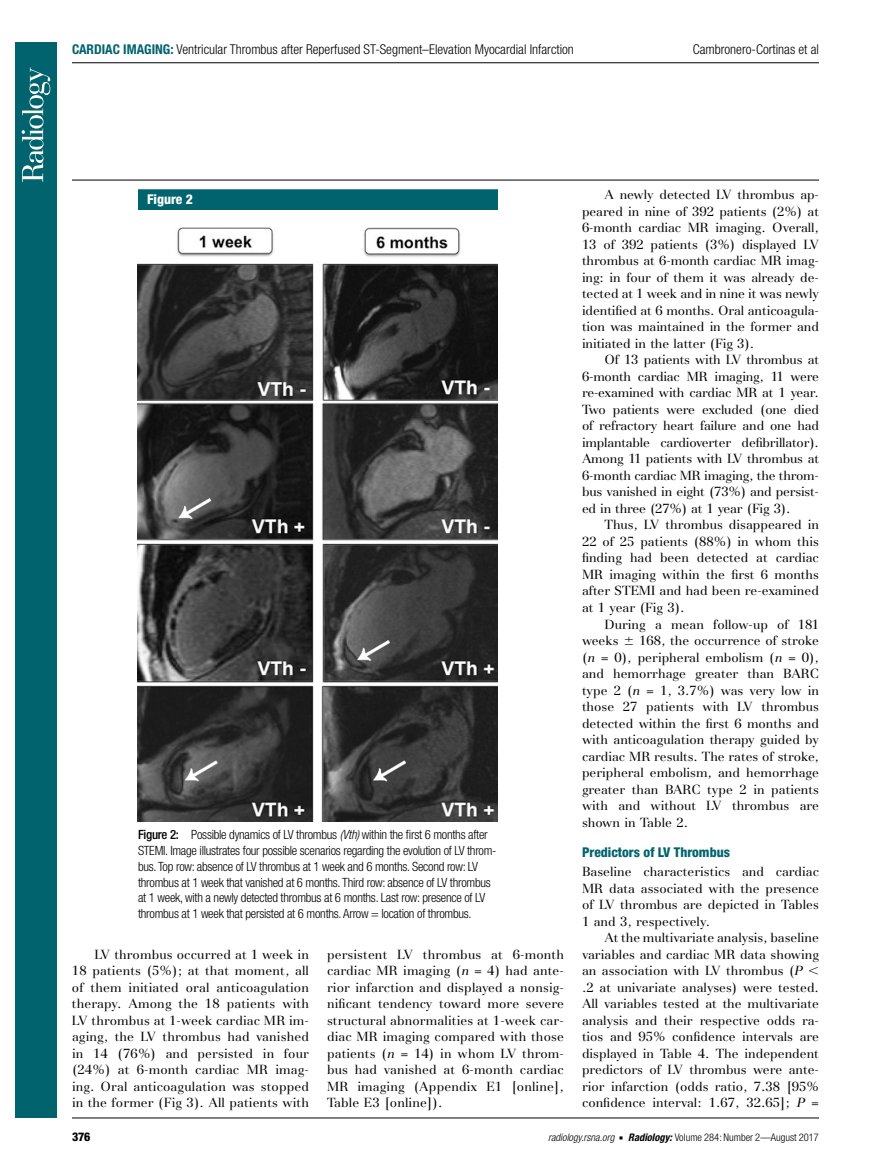
<style>
.page{position:relative;width:891px;height:1175px;background:#fff}
.page>*{position:absolute;margin:0;border:0;box-sizing:border-box;transform-origin:0 0}
.t1{font:300 condensed 13.5px "Helvetica Neue";color:#000}
.t2{font:800 condensed 13.5px "Helvetica Neue";color:#00636d}
.t3{font:800 condensed 13.5px "Helvetica Neue";color:#fff}
.t4{font:13.2px/16.5px "AT Basilia";color:#000;text-align:justify}
.t5{font:300 condensed 12.75px/15.8px "Helvetica Neue";letter-spacing:-.02em;color:#000}
.t6{font:800 condensed 12px "Helvetica Neue";color:#000}
.t7{font:300 condensed 10.5px "Helvetica Neue";color:#000}
.s1{font-weight:700;color:#00636d}
.s2{font-weight:500}
.s3{font-style:italic}
.s4{font-family:"Universal Greekwith Math Pi"}
.s5{font-family:"Universal Newswith Comm Pi";font-weight:400;font-stretch:normal;font-size:6px}
.s6{font-weight:700;font-style:italic}
</style>
<div class="page">
<hr style="left:72px;top:180px;width:747px;height:1px;background:#000">
<hr style="left:72px;top:1117px;width:747px;height:1px;background:#000">
<hr style="left:72px;top:62px;width:747px;height:1px;background:#000">
<div style="left:138px;top:189px;width:360px;height:21px;background:#00636d"></div>
<img style="left:138px;top:227px;width:360px;height:594px">
<div style="left:15px;top:42px;width:42px;height:1075px;background:#00636d"></div>
<svg style="left:22px;top:68px;width:28px;height:114px"></svg>
<p class="t1" style="left:72px;top:41px;width:503px"><span class="s1">CARDIAC IMAGING:</span> Ventricular Thrombus after Reperfused ST-Segment–Elevation Myocardial Infarction</p>
<p class="t1" style="left:693px;top:41px;width:128px">Cambronero-Cortinas et al</p>
<p class="t3" style="left:147px;top:191px;width:47px">Figure 2</p>
<p class="t5" style="left:138px;top:826px;width:360px"><span class="s2">Figure 2:</span> Possible dynamics of LV thrombus <span class="s3">(Vth)</span> within the first 6 months after STEMI. Image illustrates four possible scenarios regarding the evolution of LV throm&shy;bus. Top row: absence of LV thrombus at 1 week and 6 months. Second row: LV thrombus at 1 week that vanished at 6 months. Third row: absence of LV thrombus at 1 week, with a newly detected thrombus at 6 months. Last row: presence of LV thrombus at 1 week that persisted at 6 months. Arrow = location of thrombus.</p>
<p class="t4" style="left:72px;top:946px;width:239px;text-indent:23px">LV thrombus occurred at 1 week in 18 patients (5%); at that moment, all of them initiated oral anticoagulation therapy. Among the 18 patients with LV thrombus at 1-week cardiac MR im&shy;aging, the LV thrombus had vanished in 14 (76%) and persisted in four (24%) at 6-month cardiac MR imag&shy;ing. Oral anticoagulation was stopped in the former (Fig 3). All patients with</p>
<p class="t4" style="left:327px;top:946px;width:239px">persistent LV thrombus at 6-month cardiac MR imaging (<span class="s3">n</span> = 4) had ante&shy;rior infarction and displayed a nonsig&shy;nificant tendency toward more severe structural abnormalities at 1-week car&shy;diac MR imaging compared with those patients (<span class="s3">n</span> = 14) in whom LV throm&shy;bus had vanished at 6-month cardiac MR imaging (Appendix E1 [online], Table E3 [online]).</p>
<p class="t4" style="left:582px;top:187px;width:239px;text-indent:22px">A newly detected LV thrombus ap&shy;peared in nine of 392 patients (2%) at 6-month cardiac MR imaging. Overall, 13 of 392 patients (3%) displayed LV thrombus at 6-month cardiac MR imag&shy;ing: in four of them it was already de&shy;tected at 1 week and in nine it was newly identified at 6 months. Oral anticoagula&shy;tion was maintained in the former and initiated in the latter (Fig 3).</p>
<p class="t4" style="left:582px;top:352px;width:239px;text-indent:23px">Of 13 patients with LV thrombus at 6-month cardiac MR imaging, 11 were re-examined with cardiac MR at 1 year.<br>Two patients were excluded (one died of refractory heart failure and one had implantable cardioverter defibrillator).<br>Among 11 patients with LV thrombus at 6-month cardiac MR imaging, the throm&shy;bus vanished in eight (73%) and persist&shy;ed in three (27%) at 1 year (Fig 3).</p>
<p class="t4" style="left:582px;top:517px;width:239px;text-indent:23px">Thus, LV thrombus disappeared in 22 of 25 patients (88%) in whom this finding had been detected at cardiac MR imaging within the first 6 months after STEMI and had been re-examined at 1 year (Fig 3).</p>
<p class="t4" style="left:582px;top:616px;width:239px;text-indent:23px">During a mean follow-up of 181 weeks <span class="s4">6</span> 168, the occurrence of stroke (<span class="s3">n</span> = 0), peripheral embolism (<span class="s3">n</span> = 0), and hemorrhage greater than BARC type 2 (<span class="s3">n</span> = 1, 3.7%) was very low in those 27 patients with LV thrombus detected within the first 6 months and with anticoagulation therapy guided by cardiac MR results. The rates of stroke, peripheral embolism, and hemorrhage greater than BARC type 2 in patients with and without LV thrombus are shown in Table 2.</p>
<p class="t2" style="left:582px;top:843px;width:149px">Predictors of LV Thrombus</p>
<p class="t4" style="left:582px;top:863px;width:239px">Baseline characteristics and cardiac MR data associated with the presence of LV thrombus are depicted in Tables 1 and 3, respectively.</p>
<p class="t4" style="left:582px;top:929px;width:239px;text-indent:23px">At the multivariate analysis, baseline variables and cardiac MR data showing an association with LV thrombus (<span class="s3">P</span> <span class="s4">, </span>.2 at univariate analyses) were tested.<br>All variables tested at the multivariate analysis and their respective odds ra&shy;tios and 95% confidence intervals are displayed in Table 4. The independent predictors of LV thrombus were ante&shy;rior infarction (odds ratio, 7.38 [95% confidence interval: 1.67, 32.65]; <span class="s3">P</span> =</p>
<p class="t6" style="left:72px;top:1128px;width:20px">376</p>
<p class="t7" style="left:548px;top:1130px;width:272px"><span class="s3">radiology.rsna.org</span> <span class="s5">n</span> <span class="s6">Radiology:</span> Volume 284: Number 2—August 2017</p>
</div>
